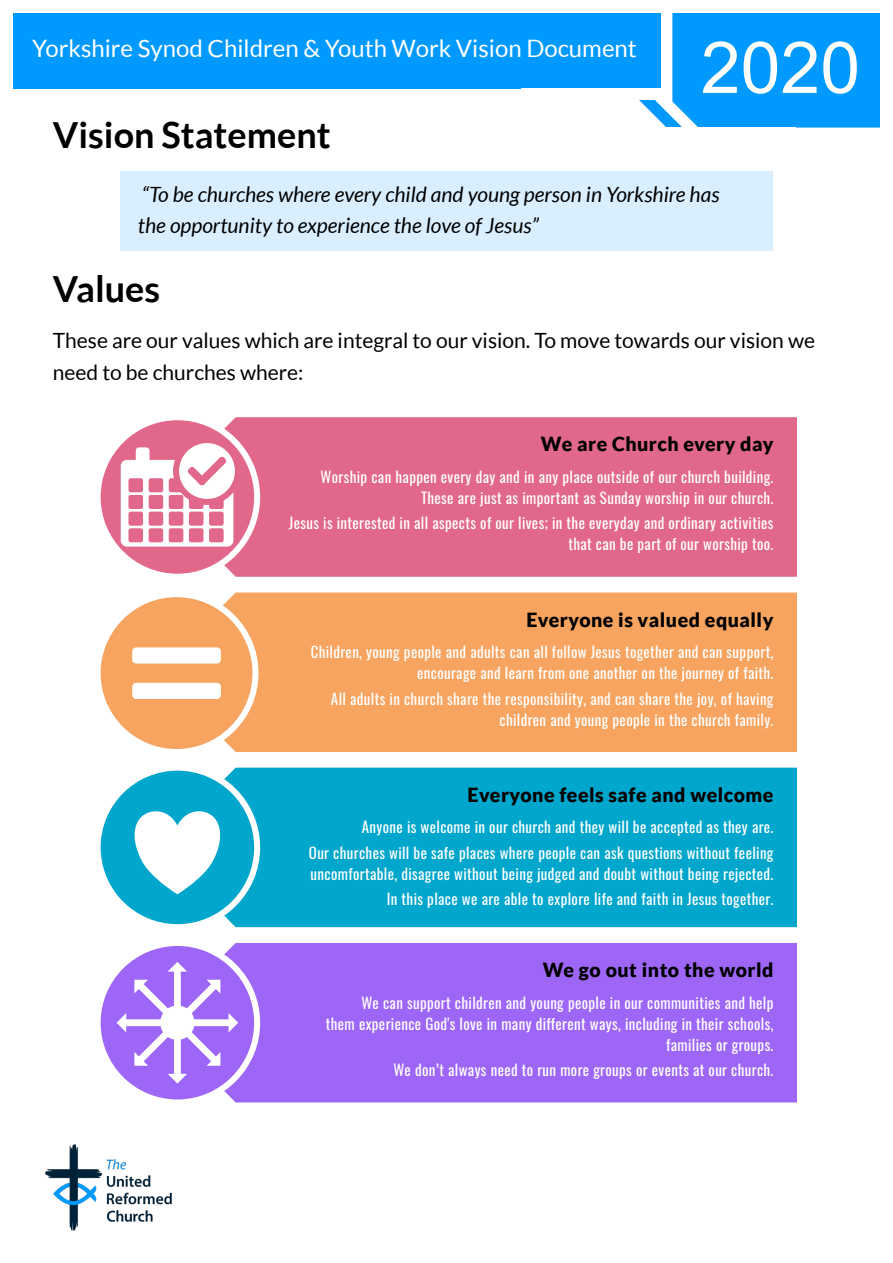
<style>
.page{position:relative;width:893px;height:1263px;background:#fff}
.page>*{position:absolute;margin:0;border:0;box-sizing:border-box;transform-origin:0 0}
.t1{font:71.7px "Arial";color:#fff}
.t2{font:700 36px "Lato";color:#000}
.t3{font:24px "Lato";color:#fff}
.t4{font:italic 21px/31.5px "Lato";color:#000}
.t5{font:21px/31.5px "Lato";color:#000}
.t6{font:900 19.5px "Lato";letter-spacing:.025em;color:#000}
.t7{font:15px/21px "Oswald";letter-spacing:.025em;color:#fff;text-align:right}
</style>
<div class="page">
<img style="left:45px;top:1144px;width:127px;height:86px">
<div style="left:0;top:0;width:661px;height:88px;background:#09f"></div>
<svg style="left:639px;top:13px;width:241px;height:115px;background:#12a0ff"></svg>
<div style="left:521px;top:88px;width:140px;height:11px;background:#fff"></div>
<div style="left:120px;top:171px;width:653px;height:79px;background:#d9efff"></div>
<div style="left:224px;top:417px;width:573px;height:160px;background:#e1678b"></div>
<svg style="left:95px;top:414px;width:165px;height:166px;fill:#e1678b"></svg>
<div style="left:121px;top:460px;width:112px;height:87px;background:#fff;border-radius:6px"></div>
<div style="left:136px;top:447px;width:14px;height:38px;background:#fff;border-radius:3px"></div>
<div style="left:128px;top:478px;width:15px;height:14px;background:#e1678b;border:3px solid #e1678b"></div>
<div style="left:169px;top:478px;width:14px;height:14px;background:#e1678b;border:3px solid #e1678b"></div>
<div style="left:149px;top:478px;width:14px;height:14px;background:#e1678b;border:3px solid #e1678b"></div>
<div style="left:128px;top:495px;width:15px;height:14px;background:#e1678b;border:3px solid #e1678b"></div>
<div style="left:169px;top:495px;width:14px;height:14px;background:#e1678b;border:3px solid #e1678b"></div>
<div style="left:149px;top:495px;width:14px;height:14px;background:#e1678b;border:3px solid #e1678b"></div>
<div style="left:189px;top:495px;width:14px;height:14px;background:#e1678b;border:3px solid #e1678b"></div>
<div style="left:209px;top:495px;width:15px;height:14px;background:#e1678b;border:3px solid #e1678b"></div>
<div style="left:128px;top:512px;width:15px;height:14px;background:#e1678b;border:3px solid #e1678b"></div>
<div style="left:169px;top:512px;width:14px;height:14px;background:#e1678b;border:3px solid #e1678b"></div>
<div style="left:149px;top:512px;width:14px;height:14px;background:#e1678b;border:3px solid #e1678b"></div>
<div style="left:189px;top:512px;width:14px;height:14px;background:#e1678b;border:3px solid #e1678b"></div>
<div style="left:209px;top:512px;width:15px;height:14px;background:#e1678b;border:3px solid #e1678b"></div>
<div style="left:128px;top:528px;width:15px;height:14px;background:#e1678b;border:3px solid #e1678b"></div>
<div style="left:169px;top:528px;width:14px;height:14px;background:#e1678b;border:3px solid #e1678b"></div>
<div style="left:149px;top:528px;width:14px;height:14px;background:#e1678b;border:3px solid #e1678b"></div>
<div style="left:189px;top:528px;width:14px;height:14px;background:#e1678b;border:3px solid #e1678b"></div>
<div style="left:209px;top:528px;width:15px;height:14px;background:#e1678b;border:3px solid #e1678b"></div>
<svg style="left:173px;top:437px;width:68px;height:68px;fill:#e1678b"></svg>
<svg style="left:183px;top:452px;width:48px;height:38px"></svg>
<div style="left:223px;top:592px;width:574px;height:160px;background:#f6a45f"></div>
<div style="left:224px;top:768px;width:573px;height:159px;background:#00a6cb"></div>
<div style="left:224px;top:943px;width:573px;height:159px;background:#9d66f6"></div>
<div style="left:0;top:0;width:893px;height:13px;background:#fff"></div>
<div style="left:0;top:6px;width:13px;height:1257px;background:#fff"></div>
<div style="left:95px;top:591px;width:163px;height:164px;background:#f6a45f;border:6px solid #fff;border-radius:50%"></div>
<div style="left:132px;top:647px;width:89px;height:17px;background:#fff;border-radius:4px"></div>
<div style="left:132px;top:683px;width:89px;height:16px;background:#fff;border-radius:4px"></div>
<svg style="left:95px;top:765px;width:165px;height:165px;fill:#00a6cb"></svg>
<svg style="left:132px;top:808px;width:90px;height:86px"></svg>
<svg style="left:95px;top:940px;width:165px;height:165px;fill:#9d66f6"></svg>
<svg style="left:117px;top:962px;width:121px;height:121px"></svg>
<h3 class="t3" style="left:32px;top:38px;width:606px">Yorkshire Synod Children &amp; Youth Work Vision Document</h3>
<h1 class="t1" style="left:701px;top:41px;width:161px">2020</h1>
<h2 class="t2" style="left:53px;top:119px;width:279px">Vision Statement</h2>
<h3 class="t4" style="left:138px;top:179px;width:583px">“To be churches where every child and young person in Yorkshire has the opportunity to experience the love of Jesus”</h3>
<h2 class="t2" style="left:53px;top:272px;width:109px">Values</h2>
<h3 class="t5" style="left:53px;top:326px;width:764px">These are our values which are integral to our vision. To move towards our vision we need to be churches where:</h3>
<h3 class="t6" style="left:541px;top:436px;width:234px">We are Church every day</h3>
<p class="t7" style="left:321px;top:465px;width:454px">Worship can happen every day and in any place outside of our church building.<br>These are just as important as Sunday worship in our church.</p>
<p class="t7" style="left:289px;top:512px;width:486px">Jesus is interested in all aspects of our lives; in the everyday and ordinary activities that can be part of our worship too.</p>
<h3 class="t6" style="left:526px;top:611px;width:249px">Everyone is valued equally</h3>
<p class="t7" style="left:311px;top:641px;width:464px">Children, young people and adults can all follow Jesus together and can support, encourage and learn from one another on the journey of faith.</p>
<p class="t7" style="left:331px;top:687px;width:444px">All adults in church share the responsibility, and can share the joy, of having children and young people in the church family.</p>
<h3 class="t6" style="left:468px;top:786px;width:307px">Everyone feels safe and welcome</h3>
<p class="t7" style="left:309px;top:814px;width:466px;line-height:25.5px">Anyone is welcome in our church and they will be accepted as they are.<br>Our churches will be safe places where people can ask questions without feeling</p>
<p class="t7" style="left:311px;top:860px;width:464px;line-height:25.5px">uncomfortable, disagree without being judged and doubt without being rejected.<br>In this place we are able to explore life and faith in Jesus together.</p>
<h3 class="t6" style="left:543px;top:961px;width:232px">We go out into the world</h3>
<p class="t7" style="left:326px;top:991px;width:449px">We can support children and young people in our communities and help<br>them experience God's love in many different ways, including in their schools, families or groups.</p>
<p class="t7" style="left:393px;top:1059px;width:381px">We don’t always need to run more groups or events at our church.</p>
</div>
